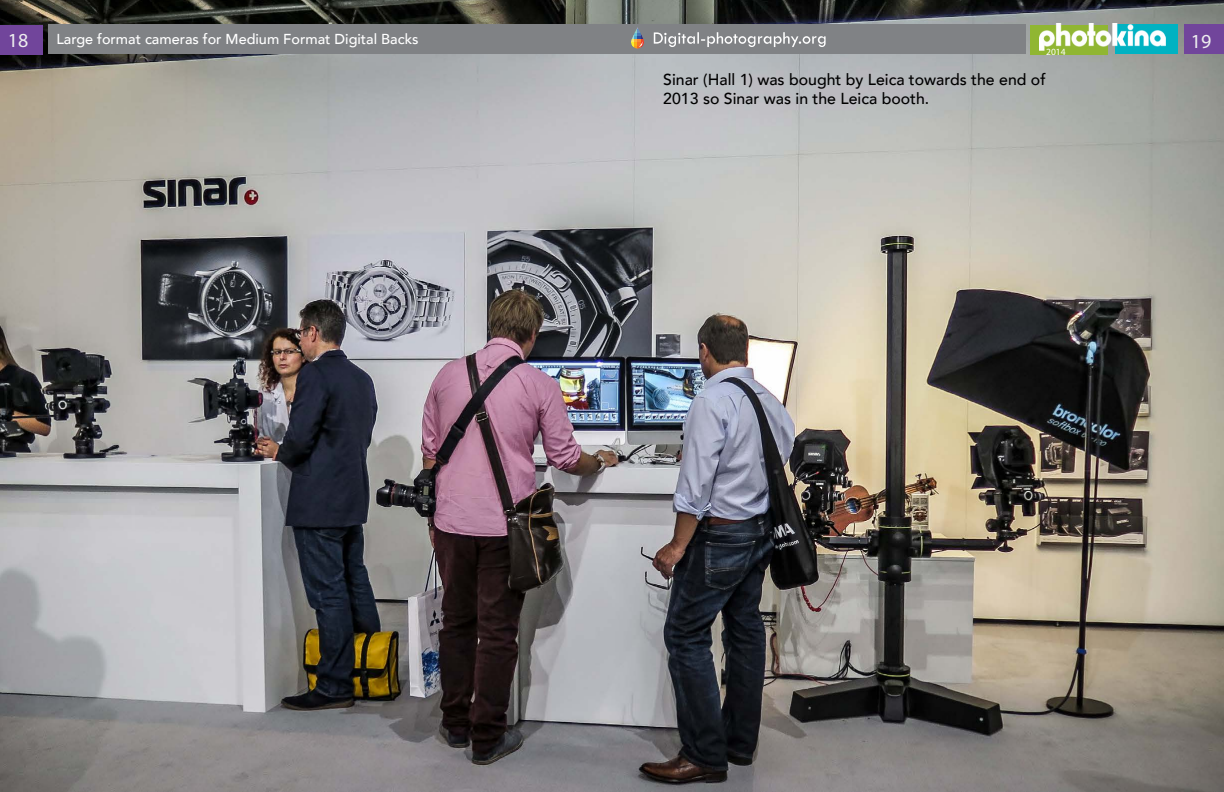
<style>
.page{position:relative;width:1224px;height:792px;background:#fff}
.page>*{position:absolute;margin:0;border:0;box-sizing:border-box;transform-origin:0 0}
.t1{font:19.9px "Myriad Pro";color:#ededee}
.t2{font:500 15.9px/19px "Avenir";color:#000}
.t3{font:500 14.4px "Avenir";color:#fff}
.t4{font:9.5px "Myriad Pro";color:#fff}
</style>
<div class="page">
<img style="left:0;top:0;width:1224px;height:792px">
<div style="left:0;top:25px;width:42px;height:30px;background:#71459b"></div>
<div style="left:1030px;top:25px;width:78px;height:30px;background:#90b632"></div>
<div style="left:1115px;top:24px;width:62px;height:30px;background:#00b2c2"></div>
<div style="left:1184px;top:24px;width:40px;height:30px;background:#71459b"></div>
<div style="left:48px;top:25px;width:978px;height:29px;background:#808285"></div>
<img style="left:1040px;top:24px;width:125px;height:27px">
<svg style="left:631px;top:27px;width:13px;height:21px"></svg>
<svg style="left:654px;top:32px;width:172px;height:15px"></svg>
<p class="t3" style="left:56px;top:26px;width:364px">Large format cameras for Medium Format Digital Backs</p>
<p class="t1" style="left:8px;top:28px;width:22px">18</p>
<p class="t1" style="left:1191px;top:29px;width:22px">19</p>
<p class="t4" style="left:1046px;top:46px;width:21px">2014</p>
<p class="t2" style="left:663px;top:69px;width:384px">Sinar (Hall 1) was bought by Leica towards the end of<br>2013 so Sinar was in the Leica booth.</p>
</div>
